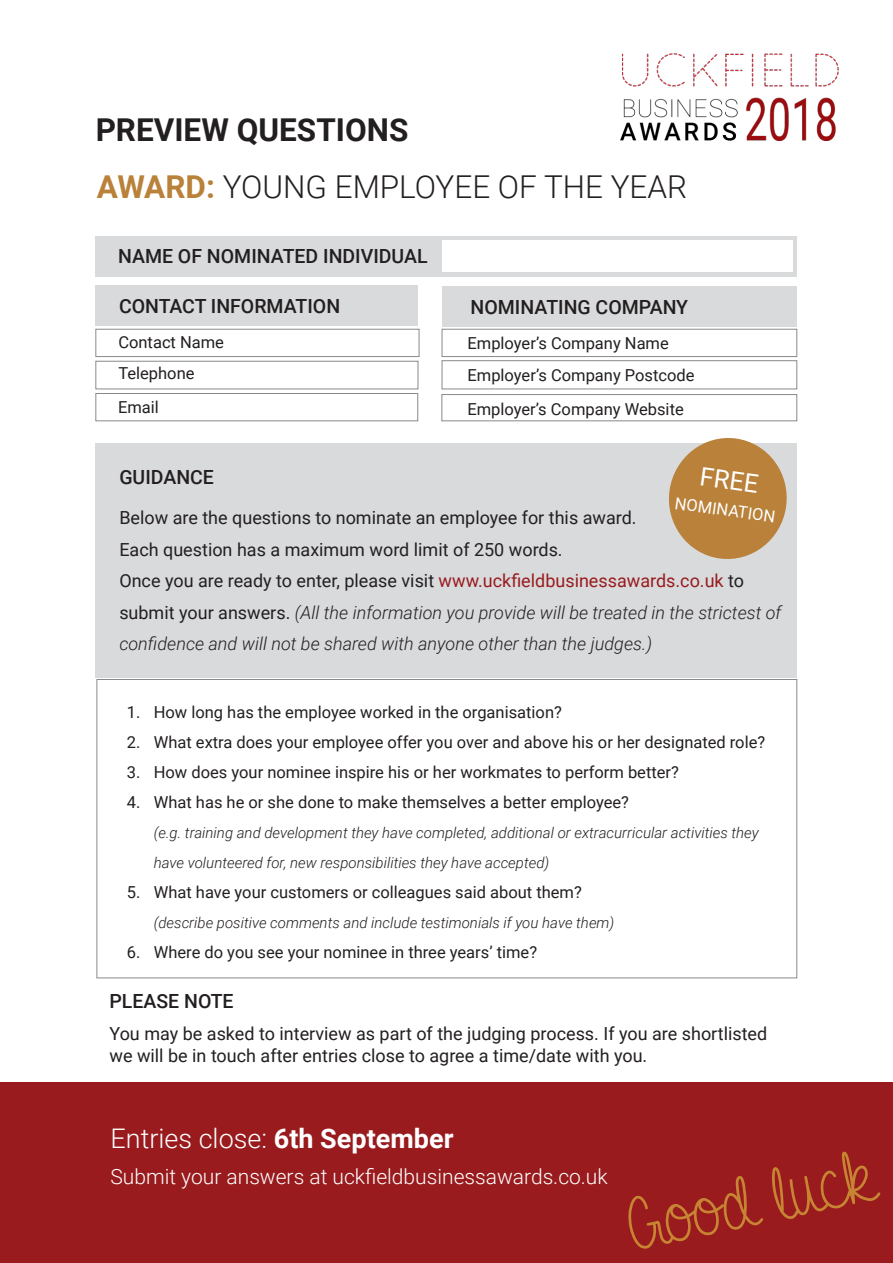
<style>
.page{position:relative;width:893px;height:1263px;background:#fff}
.page>*{position:absolute;margin:0;border:0;box-sizing:border-box;transform-origin:0 0}
.t1{font:75px "A Gentle Touch";color:#c78533}
.t2{font:300 31.5px "Roboto";color:#231f20}
.t3{font:700 31.5px "Roboto";color:#231f20}
.t4{font:300 27px "Roboto";color:#fff}
.t5{font:25.5px "Roboto";color:#fff}
.t6{font:300 21px "Roboto";color:#fff}
.t7{font:500 19.5px "Roboto";color:#231f20}
.t8{font:18px "Roboto";color:#231f20}
.t9{font:italic 300 18px/31.5px "Roboto";color:#231f20}
.t10{font:16.5px "Roboto";color:#231f20}
.t11{font:16.5px "Roboto";color:#fff}
.t12{font:italic 300 15px/30px "Roboto";color:#231f20}
.s1{font-weight:700;color:#b98139}
.s2{font-weight:400;font-style:normal}
.s3{font-weight:400;font-style:normal;color:#991b1e}
.s4{font-weight:700}
</style>
<div class="page">
<div style="left:96px;top:286px;width:322px;height:40px;background:#d9dadc"></div>
<div style="left:442px;top:286px;width:355px;height:40px;background:#d9dadc"></div>
<div style="left:442px;top:329px;width:355px;height:28px;border:1px solid #87898c"></div>
<div style="left:442px;top:361px;width:355px;height:28px;border:1px solid #87898c"></div>
<img style="left:621px;top:53px;width:218px;height:88px">
<div style="left:96px;top:329px;width:323px;height:28px;border:1px solid #87898c"></div>
<div style="left:96px;top:361px;width:322px;height:28px;border:1px solid #87898c"></div>
<div style="left:96px;top:443px;width:701px;height:235px;background:#d9dadc"></div>
<div style="left:0;top:1082px;width:893px;height:181px;background:#991b1e"></div>
<div style="left:96px;top:393px;width:322px;height:28px;border:1px solid #87898c"></div>
<div style="left:96px;top:236px;width:701px;height:40px;background:#d9dadc"></div>
<svg style="left:669px;top:438px;width:118px;height:121px"></svg>
<div style="left:442px;top:394px;width:355px;height:27px;border:1px solid #87898c"></div>
<div style="left:442px;top:240px;width:351px;height:32px;background:#fff"></div>
<p class="t3" style="left:96px;top:107px;width:314px">PREVIEW QUESTIONS</p>
<p class="t2" style="left:97px;top:164px;width:592px"><span class="s1">AWARD:</span> YOUNG EMPLOYEE OF THE YEAR</p>
<p class="t7" style="left:118px;top:243px;width:311px">NAME OF NOMINATED INDIVIDUAL</p>
<p class="t7" style="left:119px;top:293px;width:223px">CONTACT INFORMATION</p>
<p class="t7" style="left:471px;top:294px;width:219px">NOMINATING COMPANY</p>
<p class="t10" style="left:118px;top:330px;width:107px">Contact Name</p>
<p class="t10" style="left:118px;top:362px;width:78px">Telephone</p>
<p class="t10" style="left:118px;top:395px;width:42px">Email</p>
<p class="t10" style="left:467px;top:331px;width:203px">Employer’s Company Name</p>
<p class="t10" style="left:467px;top:364px;width:229px">Employer’s Company Postcode</p>
<p class="t10" style="left:467px;top:397px;width:218px">Employer’s Company Website</p>
<p class="t5" style="left:703px;top:458px;width:60px;rotate:8deg">FREE</p>
<p class="t11" style="left:677px;top:491px;width:103px;rotate:8deg">NOMINATION</p>
<p class="t7" style="left:119px;top:463px;width:96px">GUIDANCE</p>
<p class="t8" style="left:119px;top:505px;width:519px">Below are the questions to nominate an employee for this award.</p>
<p class="t8" style="left:119px;top:537px;width:445px">Each question has a maximum word limit of 250 words.</p>
<p class="t9" style="left:119px;top:565px;width:664px"><span class="s2">Once you are ready to enter, please visit</span> <span class="s3">www.uckfieldbusinessawards.co.uk</span> <span class="s2">to submit your answers.</span> (All the information you provide will be treated in the strictest of confidence and will not be shared with anyone other than the judges.)</p>
<p class="t10" style="left:127px;top:700px;width:437px">1. How long has the employee worked in the organisation?</p>
<p class="t10" style="left:127px;top:730px;width:640px">2. What extra does your employee offer you over and above his or her designated role?</p>
<p class="t10" style="left:127px;top:760px;width:554px">3. How does your nominee inspire his or her workmates to perform better?</p>
<p class="t10" style="left:127px;top:790px;width:504px">4. What has he or she done to make themselves a better employee?</p>
<p class="t12" style="left:154px;top:817px;width:606px">(e.g. training and development they have completed, additional or extracurricular activities they have volunteered for, new responsibilities they have accepted)</p>
<p class="t10" style="left:127px;top:880px;width:457px">5. What have your customers or colleagues said about them?</p>
<p class="t12" style="left:154px;top:907px;width:462px">(describe positive comments and include testimonials if you have them)</p>
<p class="t10" style="left:127px;top:940px;width:412px">6. Where do you see your nominee in three years’ time?</p>
<p class="t7" style="left:109px;top:987px;width:126px">PLEASE NOTE</p>
<p class="t8" style="left:109px;top:1021px;width:659px">You may be asked to interview as part of the judging process. If you are shortlisted</p>
<p class="t8" style="left:109px;top:1043px;width:539px">we will be in touch after entries close to agree a time/date with you.</p>
<p class="t4" style="left:111px;top:1120px;width:344px">Entries close: <span class="s4">6th September</span></p>
<p class="t6" style="left:111px;top:1162px;width:499px">Submit your answers at uckfieldbusinessawards.co.uk</p>
<p class="t1" style="left:620px;top:1187px;width:251px;rotate:-12deg">Good luck</p>
</div>
